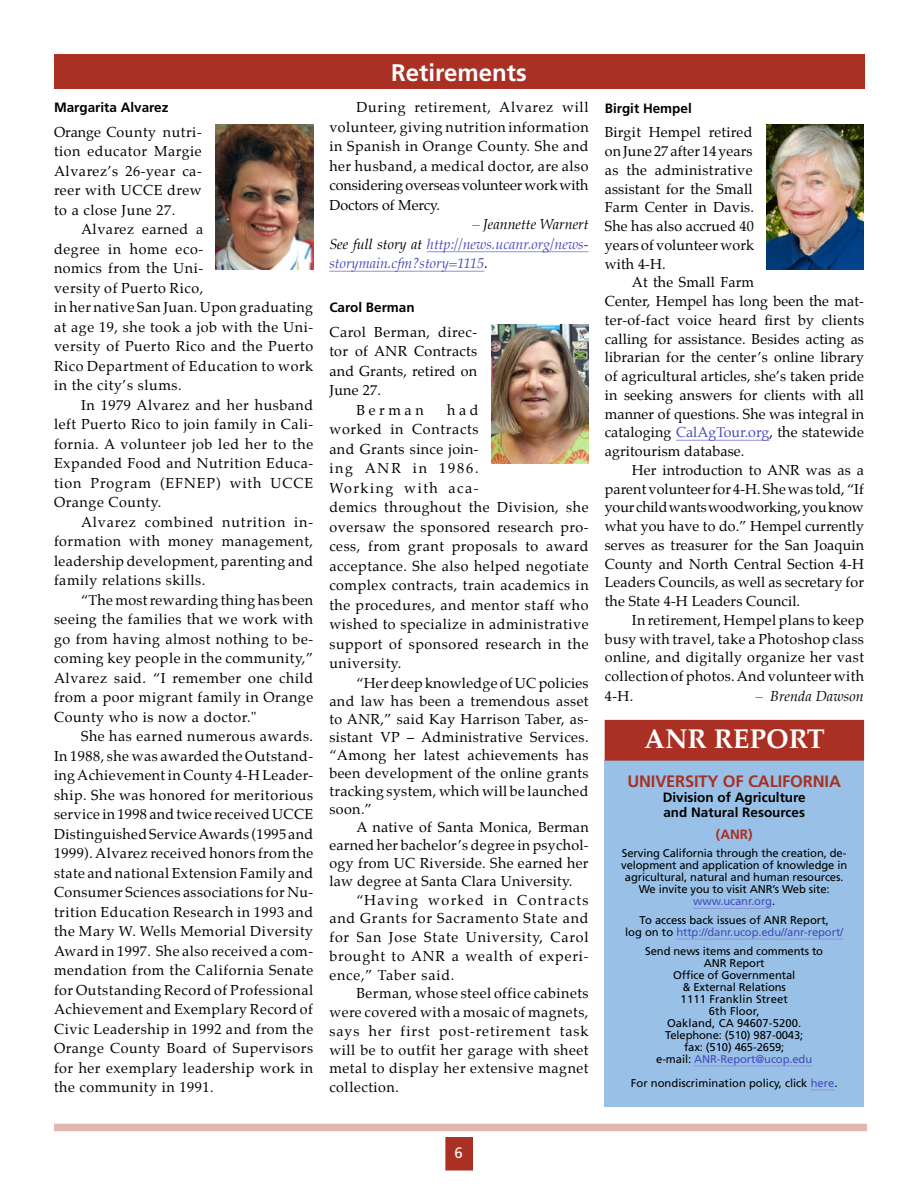
<style>
.page{position:relative;width:918px;height:1188px;background:#fff}
.page>*{position:absolute;margin:0;border:0;box-sizing:border-box;transform-origin:0 0}
.t1{font:700 27px "Palatino";color:#fff}
.Hed16{font:700 24px "Frutiger";color:#fff}
.t2{font:700 16.5px "Frutiger";letter-spacing:-.01em;color:#a93023}
.t3{font:15px "Frutiger";color:#fff}
.BodyTXT2{font:14.25px/19.5px "Palatino";letter-spacing:.04em;color:#000;text-align:justify}
.BodyTXT2-2{font:14.25px/18.8px "Palatino";letter-spacing:.01em;color:#000}
.BodyTXT1{font:14.25px/19.5px "Palatino";letter-spacing:.02em;color:#000;text-align:justify}
.BodyTXT1-2{font:italic 14.25px/19.5px "Palatino";color:#484bba}
.BodyTXT2-3{font:italic 14.25px "Palatino";color:#000}
.subhed{font:700 13.5px/15px "Frutiger";color:#000}
.t4{font:700 13.5px "Frutiger";color:#a93023}
.t5{font:11.25px/12px "Frutiger";letter-spacing:-.01em;color:#000;text-align:center}
.s1{color:#000}
.s2{color:#484bba}
</style>
<div class="page">
<div style="left:446px;top:1138px;width:26px;height:32px;background:#a93023"></div>
<div style="left:446px;top:1137px;width:27px;height:33px;border:1px solid #a93023"></div>
<div style="left:54px;top:1124px;width:813px;height:7px;background:#e1b7b2"></div>
<hr style="left:676px;top:440px;width:93px;height:1px;background:#9193d6">
<div style="left:54px;top:54px;width:810px;height:34px;background:#a93023"></div>
<div style="left:605px;top:760px;width:259px;height:347px;background:#99c1e7"></div>
<div style="left:605px;top:720px;width:259px;height:40px;background:#a93023"></div>
<hr style="left:693px;top:908px;width:79px;height:1px;background:#9193d6">
<hr style="left:676px;top:939px;width:167px;height:1px;background:#9193d6">
<hr style="left:694px;top:1065px;width:118px;height:1px;background:#9193d6">
<svg style="left:811px;top:1090px;width:23px;height:1px"></svg>
<img style="left:767px;top:124px;width:97px;height:146px">
<img style="left:491px;top:324px;width:98px;height:140px">
<img style="left:216px;top:124px;width:97px;height:146px">
<hr style="left:427px;top:251px;width:162px;height:1px;background:#9193d6">
<hr style="left:329px;top:271px;width:155px;height:1px;background:#9193d6">
<p class="subhed" style="left:54px;top:99px;width:116px">Margarita Alvarez</p>
<p class="BodyTXT1" style="left:54px;top:122px;width:149px">Orange County nutri&shy;tion educator Margie Alvarez’s 26-year ca&shy;reer with UCCE drew to a close June 27.</p>
<p class="BodyTXT2" style="left:54px;top:219px;width:261px;text-align:left;text-indent:27px">Alvarez earned a<br>degree in home eco-<br>nomics from the Uni-<br>versity of Puerto Rico,<br>in her native San Juan. Upon graduating at age 19, she took a job with the Uni&shy;versity of Puerto Rico and the Puerto<br>Rico Department of Education to work in the city’s slums.</p>
<p class="BodyTXT2" style="left:54px;top:395px;width:261px;text-indent:27px">In 1979 Alvarez and her husband left Puerto Rico to join family in Cali&shy;fornia. A volunteer job led her to the Expanded Food and Nutrition Educa&shy;tion Program (EFNEP) with UCCE Orange County.</p>
<p class="BodyTXT2" style="left:54px;top:512px;width:261px;text-indent:27px">Alvarez combined nutrition in&shy;formation with money management, leadership development, parenting and family relations skills.</p>
<p class="BodyTXT2" style="left:54px;top:590px;width:261px;text-indent:27px">“The most rewarding thing has been seeing the families that we work with go from having almost nothing to be&shy;coming key people in the community,” Alvarez said. “I remember one child from a poor migrant family in Orange County who is now a doctor."</p>
<p class="BodyTXT2" style="left:54px;top:726px;width:261px;text-indent:27px">She has earned numerous awards.<br>In 1988, she was awarded the Outstand&shy;ing Achievement in County 4-H Leader&shy;ship. She was honored for meritorious service in 1998 and twice received UCCE Distinguished Service Awards (1995 and 1999). Alvarez received honors from the state and national Extension Family and Consumer Sciences associations for Nu&shy;trition Education Research in 1993 and the Mary W. Wells Memorial Diversity Award in 1997. She also received a com&shy;mendation from the California Senate for Outstanding Record of Professional Achievement and Exemplary Record of Civic Leadership in 1992 and from the Orange County Board of Supervisors for her exemplary leadership work in the community in 1991.</p>
<p class="Hed16" style="left:391px;top:58px;width:137px">Retirements</p>
<p class="BodyTXT2" style="left:329px;top:98px;width:261px;text-indent:27px">During retirement, Alvarez will volunteer, giving nutrition information in Spanish in Orange County. She and her husband, a medical doctor, are also considering overseas volunteer work with Doctors of Mercy.</p>
<p class="BodyTXT2-3" style="left:472px;top:213px;width:118px">– Jeannette Warnert</p>
<p class="BodyTXT1-2" style="left:329px;top:234px;width:261px"><span class="s1">See full story at</span> http://news.ucanr.org/news&shy;storymain.cfm?story=1115<span class="s1">.</span></p>
<p class="subhed" style="left:329px;top:300px;width:87px">Carol Berman</p>
<p class="BodyTXT1" style="left:329px;top:322px;width:149px">Carol Berman, direc&shy;tor of ANR Contracts and Grants, retired on June 27.</p>
<p class="BodyTXT2" style="left:356px;top:400px;width:69px">Berman</p>
<p class="BodyTXT2" style="left:329px;top:400px;width:261px;text-align:left;text-indent:118px">had<br>worked in Contracts<br>and Grants since join-<br>ing ANR in 1986.<br>Working with aca-<br>demics throughout the Division, she oversaw the sponsored research pro&shy;cess, from grant proposals to award acceptance. She also helped negotiate complex contracts, train academics in the procedures, and mentor staff who wished to specialize in administrative support of sponsored research in the university.</p>
<p class="BodyTXT2" style="left:329px;top:674px;width:261px;line-height:18px;text-indent:27px">“Her deep knowledge of UC policies and law has been a tremendous asset to ANR,” said Kay Harrison Taber, as&shy;sistant VP – Administrative Services. “Among her latest achievements has been development of the online grants tracking system, which will be launched soon.”</p>
<p class="BodyTXT2" style="left:329px;top:818px;width:261px;line-height:18px;text-indent:27px">A native of Santa Monica, Berman earned her bachelor’s degree in psychol&shy;ogy from UC Riverside. She earned her law degree at Santa Clara University.</p>
<p class="BodyTXT2" style="left:329px;top:890px;width:261px;line-height:18.8px;text-indent:27px">“Having worked in Contracts and Grants for Sacramento State and for San Jose State University, Carol brought to ANR a wealth of experi&shy;ence,” Taber said.</p>
<p class="BodyTXT2" style="left:329px;top:984px;width:261px;line-height:18.8px;text-indent:27px">Berman, whose steel office cabinets were covered with a mosaic of magnets, says her first post-retirement task will be to outfit her garage with sheet metal to display her extensive magnet collection.</p>
<p class="subhed" style="left:605px;top:101px;width:89px">Birgit Hempel</p>
<p class="BodyTXT1" style="left:605px;top:123px;width:151px;line-height:18.8px">Birgit Hempel retired on June 27 after 14 years as the administrative assistant for the Small Farm Center in Davis.<br>She has also accrued 40 years of volunteer work with 4-H.</p>
<p class="BodyTXT2-2" style="left:605px;top:273px;width:261px;text-indent:27px">At the Small Farm<br>Center, Hempel has long been the mat&shy;ter-of-fact voice heard first by clients calling for assistance. Besides acting as librarian for the center’s online library of agricultural articles, she’s taken pride in seeking answers for clients with all manner of questions. She was integral in cataloging <span class="s2">CalAgTour.org</span>, the statewide agritourism database.</p>
<p class="BodyTXT2" style="left:605px;top:460px;width:261px;line-height:18.8px;text-indent:27px">Her introduction to ANR was as a parent volunteer for 4-H. She was told, “If your child wants woodworking, you know what you have to do.” Hempel currently serves as treasurer for the San Joaquin County and North Central Section 4-H Leaders Councils, as well as secretary for the State 4-H Leaders Council.</p>
<p class="BodyTXT2" style="left:605px;top:610px;width:261px;line-height:18.9px;text-indent:27px">In retirement, Hempel plans to keep busy with travel, take a Photoshop class online, and digitally organize her vast collection of photos. And volunteer with 4-H.</p>
<p class="BodyTXT2-3" style="left:756px;top:684px;width:110px">– Brenda Dawson</p>
<p class="t1" style="left:644px;top:716px;width:182px">ANR REPORT</p>
<p class="t2" style="left:627px;top:771px;width:215px">UNIVERSITY OF CALIFORNIA</p>
<p class="subhed" style="left:663px;top:790px;width:145px">Division of Agriculture and Natural Resources</p>
<p class="t4" style="left:716px;top:826px;width:38px">(ANR)</p>
<p class="t5" style="left:621px;top:847px;width:228px">Serving California through the creation, de&shy;velopment and application of knowledge in agricultural, natural and human resources.<br>We invite you to visit ANR’s Web site: <span class="s2">www.ucanr.org</span>.</p>
<p class="t5" style="left:625px;top:914px;width:220px">To access back issues of ANR Report,<br>log on to <span class="s2">http://danr.ucop.edu//anr-report/</span></p>
<p class="t5" style="left:645px;top:945px;width:179px">Send news items and comments to<br>ANR Report<br>Office of Governmental<br>&amp; External Relations<br>1111 Franklin Street<br>6th Floor,<br>Oakland, CA 94607-5200.<br>Telephone: (510) 987-0043;<br>fax: (510) 465-2659;<br>e-mail: <span class="s2">ANR-Report@ucop.edu</span></p>
<p class="t5" style="left:631px;top:1077px;width:208px">For nondiscrimination policy, click <span class="s2">here</span>.</p>
<p class="t3" style="left:454px;top:1144px;width:10px">6</p>
</div>
